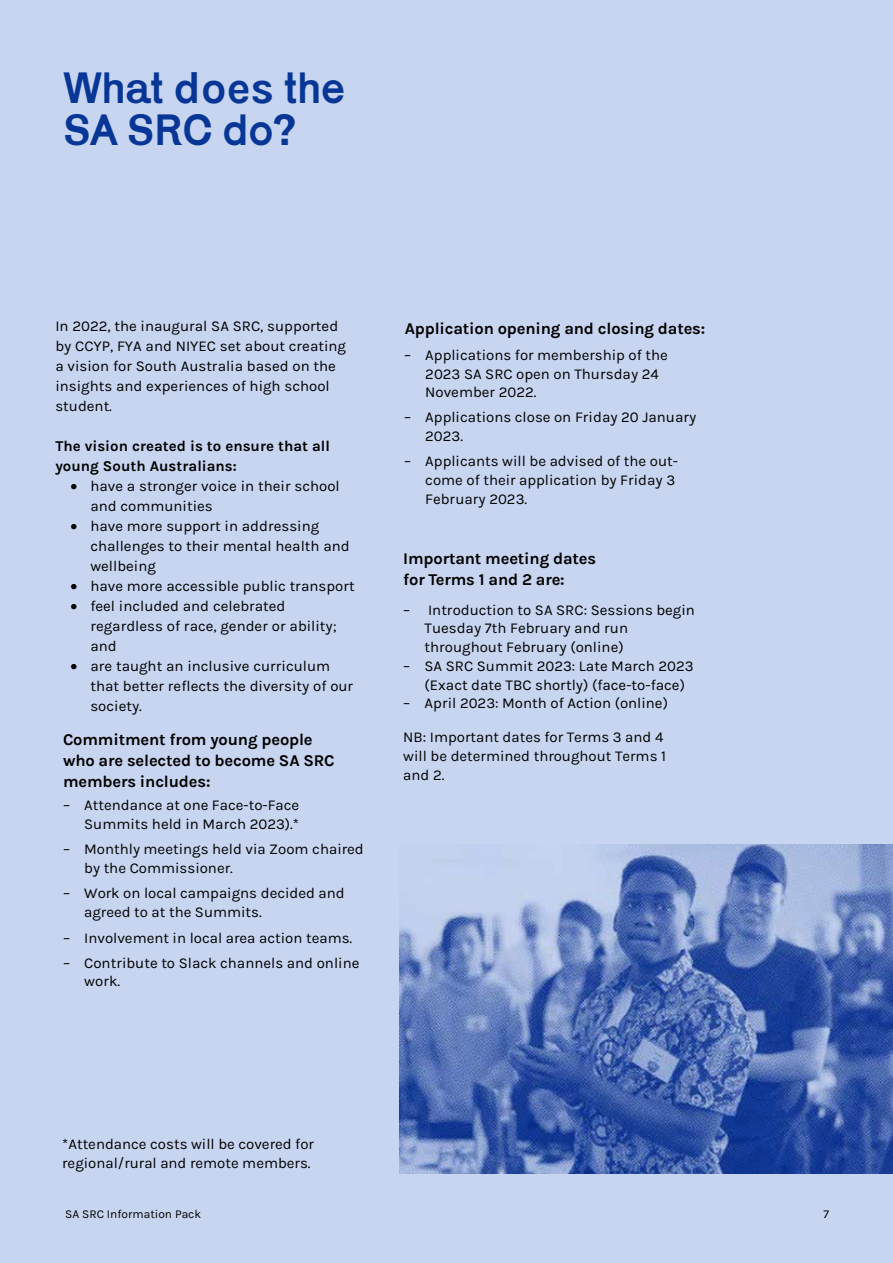
<style>
.page{position:relative;width:893px;height:1263px;background:#c7d5f0}
.page>*{position:absolute;margin:0;border:0;box-sizing:border-box;transform-origin:0 0}
.t1{font:45px/42.6px "Karrik";color:#073696}
.t2{font:700 16.5px/21px "Karla";letter-spacing:-.01em;color:#000}
.t3{font:15px/18.8px "Karla";color:#000}
.t4{font:700 15px/20px "Karla";color:#000}
.t5{font:12px "Karla";color:#000}
.s1{font-family:"Karla";font-weight:700}
</style>
<div class="page">
<img style="left:400px;top:844px;width:493px;height:330px">
<h1 class="t1" style="left:64px;top:62px;width:283px">What <span class="s1">does</span> the<br>SA SRC do?</h1>
<p class="t3" style="left:55px;top:317px;width:292px;line-height:20px">In 2022, the inaugural SA SRC, supported by CCYP, FYA and NIYEC set about creating a vision for South Australia based on the insights and experiences of high school student.</p>
<p class="t4" style="left:55px;top:436px;width:276px">The vision created is to ensure that all young South Australians:</p>
<p class="t3" style="left:90px;top:477px;width:251px;line-height:20px;text-indent:-20px">• have a stronger voice in their school and communities</p>
<p class="t3" style="left:90px;top:517px;width:261px;line-height:20px;text-indent:-20px">• have more support in addressing challenges to their mental health and wellbeing</p>
<p class="t3" style="left:70px;top:577px;width:286px">• have more accessible public transport</p>
<p class="t3" style="left:90px;top:597px;width:248px;line-height:20px;text-indent:-20px">• feel included and celebrated regardless of race, gender or ability; and</p>
<p class="t3" style="left:90px;top:657px;width:264px;line-height:20px;text-indent:-20px">• are taught an inclusive curriculum that better reflects the diversity of our society.</p>
<p class="t2" style="left:63px;top:729px;width:273px">Commitment from young people who are selected to become SA SRC members includes:</p>
<p class="t3" style="left:63px;top:795px;width:238px;text-align:right">– Attendance at one Face-to-Face<br>Summits held in March 2023).*</p>
<p class="t3" style="left:84px;top:839px;width:281px;text-indent:-21px">– Monthly meetings held via Zoom chaired by the Commissioner.</p>
<p class="t3" style="left:84px;top:883px;width:262px;text-indent:-21px">– Work on local campaigns decided and agreed to at the Summits.</p>
<p class="t3" style="left:63px;top:928px;width:291px">– Involvement in local area action teams.</p>
<p class="t3" style="left:84px;top:953px;width:277px;line-height:18px;text-indent:-21px">– Contribute to Slack channels and online work.</p>
<p class="t2" style="left:405px;top:318px;width:302px">Application opening and closing dates:</p>
<p class="t3" style="left:425px;top:345px;width:244px;text-indent:-21px">– Applications for membership of the<br>2023 SA SRC open on Thursday 24<br>November 2022.</p>
<p class="t3" style="left:425px;top:408px;width:273px;text-indent:-21px">– Applications close on Friday 20 January<br>2023.</p>
<p class="t3" style="left:425px;top:451px;width:254px;text-indent:-21px">– Applicants will be advised of the out&shy;come of their application by Friday 3<br>February 2023.</p>
<p class="t2" style="left:403px;top:548px;width:194px">Important meeting dates for Terms 1 and 2 are:</p>
<p class="t3" style="left:424px;top:600px;width:272px;text-indent:-21px">– Introduction to SA SRC: Sessions begin<br>Tuesday 7th February and run throughout February (online)</p>
<p class="t3" style="left:424px;top:656px;width:271px;text-indent:-21px">– SA SRC Summit 2023: Late March 2023 (Exact date TBC shortly) (face-to-face)</p>
<p class="t3" style="left:403px;top:693px;width:266px">– April 2023: Month of Action (online)</p>
<p class="t3" style="left:403px;top:727px;width:264px">NB: Important dates for Terms 3 and 4 will be determined throughout Terms 1 and 2.</p>
<p class="t3" style="left:62px;top:1134px;width:253px">*Attendance costs will be covered for regional/rural and remote members.</p>
<p class="t5" style="left:65px;top:1206px;width:138px">SA SRC Information Pack</p>
<p class="t5" style="left:824px;top:1206px;width:7px">7</p>
</div>
